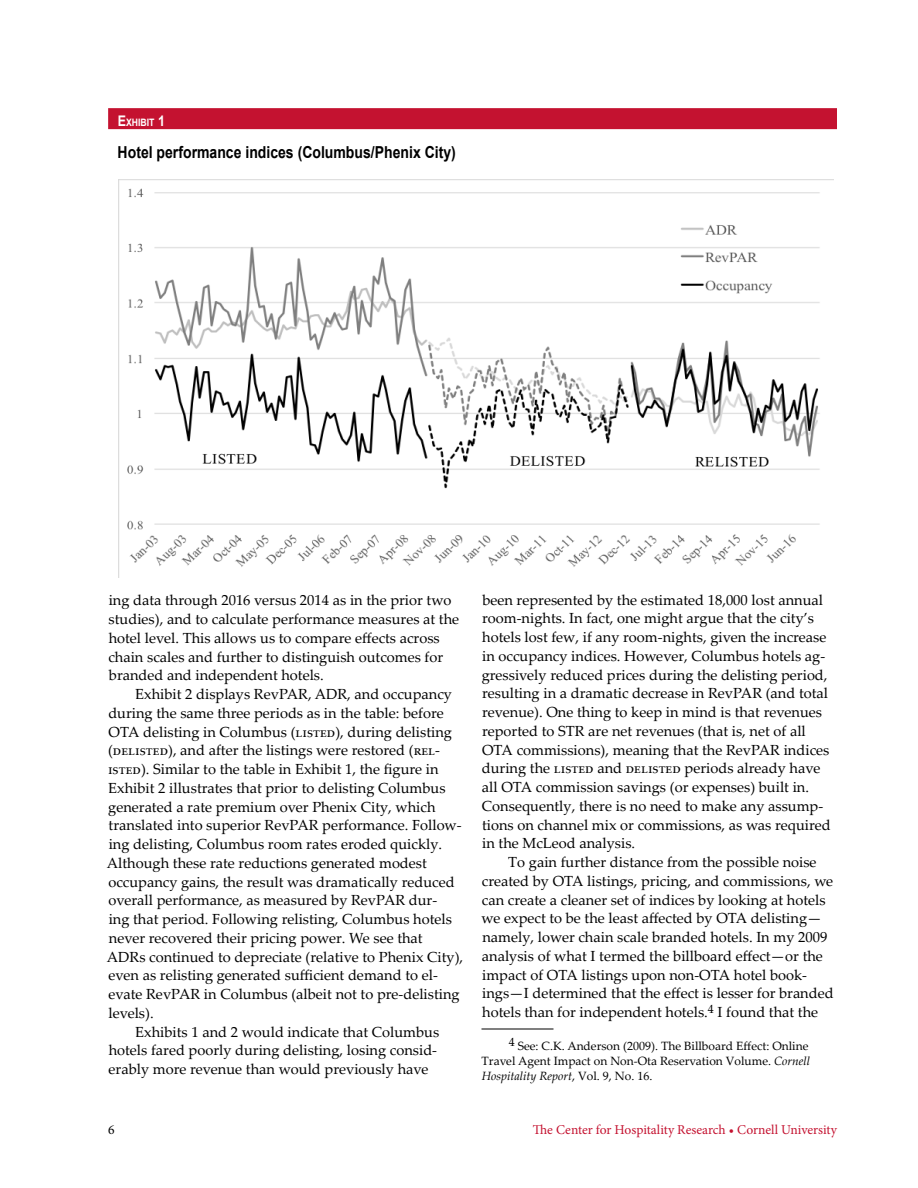
<style>
.page{position:relative;width:918px;height:1188px;background:#fff}
.page>*{position:absolute;margin:0;border:0;box-sizing:border-box;transform-origin:0 0}
.t1{font:700 16.5px "Arial";color:#000;scale:.85 1}
.t2{font:14.7px/18.8px "Palatino Linotype";color:#000}
.t3{font:13.5px "Minion Pro";letter-spacing:-.005em;color:#c41230}
.t4{font:13.5px "Minion Pro";color:#000}
.t5{font:12px/15px "Palatino Linotype";color:#000}
.t6{font:700 10.2px "Arial";color:#fff;scale:.85 1}
.s1{font-size:14.7px}
.s2{font-style:italic}
</style>
<div class="page">
<hr style="left:482px;top:1029px;width:72px;height:1px;background:#000">
<img style="left:118px;top:179px;width:715px;height:399px">
<div style="left:108px;top:108px;width:729px;height:21px;background:#c41230"></div>
<p class="t6" style="left:118px;top:116px;width:57px"><span class="s1">E</span>xhibit <span class="s1">1</span></p>
<p class="t1" style="left:118px;top:141px;width:399px">Hotel performance indices (Columbus/Phenix City)</p>
<p class="t2" style="left:108px;top:590px;width:352px">ing data through 2016 versus 2014 as in the prior two studies), and to calculate performance measures at the hotel level. This allows us to compare effects across chain scales and further to distinguish outcomes for branded and independent hotels.</p>
<p class="t2" style="left:135px;top:684px;width:318px">Exhibit 2 displays RevPAR, ADR, and occupancy</p>
<p class="t2" style="left:108px;top:703px;width:337px">during the same three periods as in the table: before</p>
<p class="t2" style="left:109px;top:722px;width:345px">OTA delisting in Columbus (listed), during delisting</p>
<p class="t2" style="left:108px;top:740px;width:333px">(delisted), and after the listings were restored (rel-</p>
<p class="t2" style="left:108px;top:759px;width:332px">isted). Similar to the table in Exhibit 1, the figure in</p>
<p class="t2" style="left:108px;top:778px;width:339px">Exhibit 2 illustrates that prior to delisting Columbus</p>
<p class="t2" style="left:108px;top:797px;width:329px">generated a rate premium over Phenix City, which</p>
<p class="t2" style="left:109px;top:815px;width:355px">translated into superior RevPAR performance. Follow-</p>
<p class="t2" style="left:109px;top:834px;width:335px">ing delisting, Columbus room rates eroded quickly.</p>
<p class="t2" style="left:107px;top:853px;width:322px">Although these rate reductions generated modest</p>
<p class="t2" style="left:108px;top:872px;width:348px">occupancy gains, the result was dramatically reduced</p>
<p class="t2" style="left:108px;top:890px;width:330px">overall performance, as measured by RevPAR dur-</p>
<p class="t2" style="left:109px;top:909px;width:345px">ing that period. Following relisting, Columbus hotels</p>
<p class="t2" style="left:109px;top:928px;width:315px">never recovered their pricing power. We see that</p>
<p class="t2" style="left:107px;top:947px;width:358px">ADRs continued to depreciate (relative to Phenix City),</p>
<p class="t2" style="left:109px;top:965px;width:331px">even as relisting generated sufficient demand to el-</p>
<p class="t2" style="left:109px;top:984px;width:353px">evate RevPAR in Columbus (albeit not to pre-delisting</p>
<p class="t2" style="left:108px;top:1003px;width:47px">levels).</p>
<p class="t2" style="left:135px;top:1022px;width:306px">Exhibits 1 and 2 would indicate that Columbus</p>
<p class="t2" style="left:109px;top:1040px;width:330px">hotels fared poorly during delisting, losing consid-</p>
<p class="t2" style="left:109px;top:1059px;width:321px">erably more revenue than would previously have</p>
<p class="t2" style="left:482px;top:590px;width:351px">been represented by the estimated 18,000 lost annual room-nights. In fact, one might argue that the city’s hotels lost few, if any room-nights, given the increase in occupancy indices. However, Columbus hotels ag&shy;gressively reduced prices during the delisting period, resulting in a dramatic decrease in RevPAR (and total revenue). One thing to keep in mind is that revenues reported to STR are net revenues (that is, net of all OTA commissions), meaning that the RevPAR indices during the listed and delisted periods already have all OTA commission savings (or expenses) built in.<br>Consequently, there is no need to make any assump&shy;tions on channel mix or commissions, as was required in the McLeod analysis.</p>
<p class="t2" style="left:482px;top:852px;width:354px;text-indent:27px">To gain further distance from the possible noise created by OTA listings, pricing, and commissions, we can create a cleaner set of indices by looking at hotels we expect to be the least affected by OTA delisting— namely, lower chain scale branded hotels. In my 2009 analysis of what I termed the billboard effect—or the impact of OTA listings upon non-OTA hotel book&shy;ings—I determined that the effect is lesser for branded hotels than for independent hotels.<sup>4</sup> I found that the</p>
<p class="t5" style="left:482px;top:1038px;width:330px;text-indent:27px">4 See: C.K. Anderson (2009). The Billboard Effect: Online<br>Travel Agent Impact on Non-Ota Reservation Volume. <span class="s2">Cornell<br>Hospitality Report</span>, Vol. 9, No. 16.</p>
<p class="t4" style="left:108px;top:1121px;width:8px">6</p>
<p class="t3" style="left:533px;top:1121px;width:306px">The Center for Hospitality Research • Cornell University</p>
</div>
